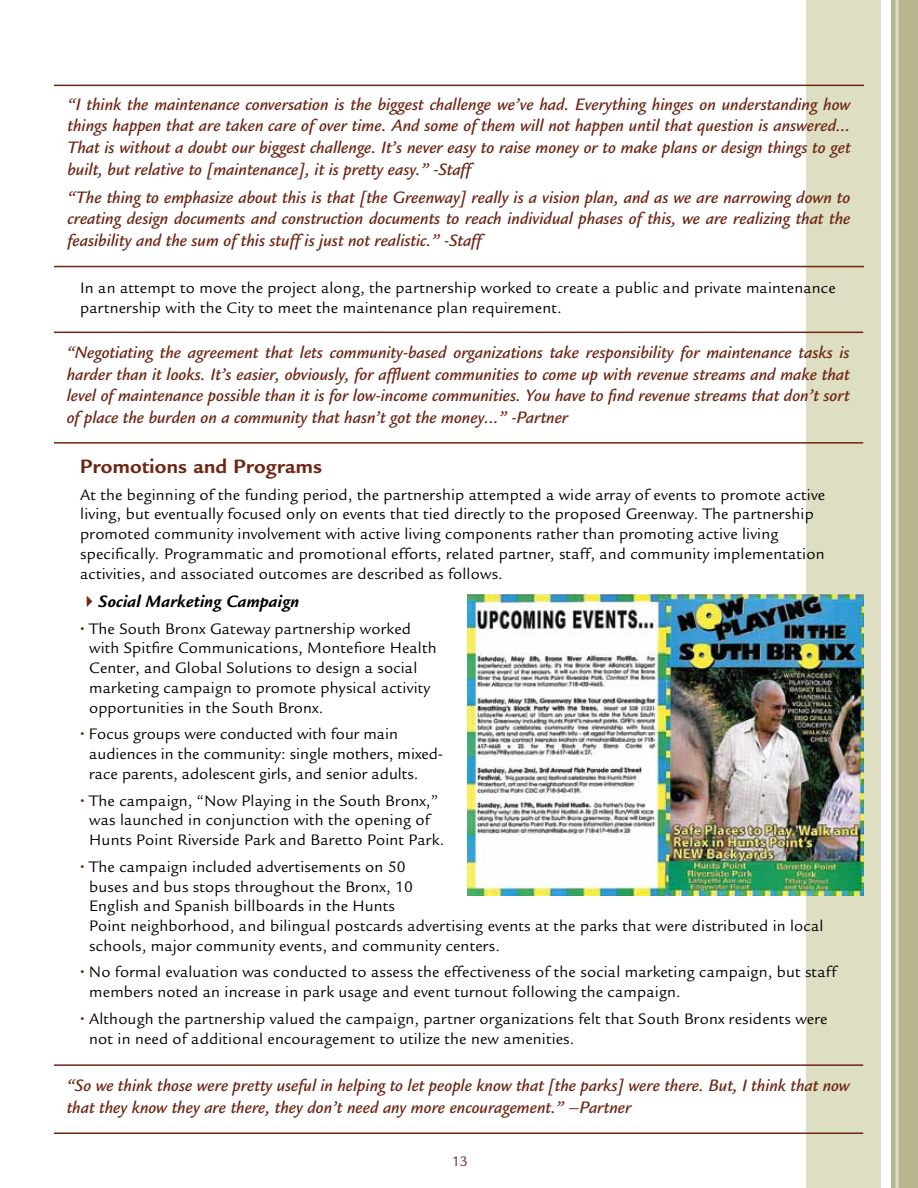
<style>
.page{position:relative;width:918px;height:1188px;background:#fff}
.page>*{position:absolute;margin:0;border:0;box-sizing:border-box;transform-origin:0 0}
.t1{font:700 21px "Legacy Sans";letter-spacing:.01em;color:#6e2614}
.t2{font:italic 500 18px/21.6px "Legacy Sans";color:#6e2614;text-align:justify}
.t3{font:italic 700 18px "Legacy Sans";letter-spacing:.01em;color:#000}
.t4{font:16.5px/19.8px "Legacy Sans";letter-spacing:.01em;color:#000}
.t5{font:15px "Legacy Sans";color:#6e2614}
.s1{color:#6e2614}
.s2{font-weight:700;color:#6e2614}
</style>
<div class="page">
<div style="left:807px;top:0;width:74px;height:1188px;background:#dedec3"></div>
<div style="left:891px;top:0;width:27px;height:1188px;background:#b8b68f"></div>
<hr style="left:896px;top:0;width:3px;height:1188px;background:#dedec3">
<hr style="left:54px;top:332px;width:809px;height:1px;background:#6e2614">
<hr style="left:54px;top:442px;width:809px;height:2px;background:#6e2614">
<hr style="left:54px;top:1064px;width:809px;height:2px;background:#6e2614">
<hr style="left:54px;top:1132px;width:809px;height:2px;background:#6e2614">
<img style="left:467px;top:594px;width:397px;height:301px">
<hr style="left:54px;top:85px;width:810px;height:1px;background:#6e2614">
<hr style="left:54px;top:266px;width:810px;height:1px;background:#6e2614">
<p class="t2" style="left:68px;top:94px;width:785px">“I think the maintenance conversation is the biggest challenge we’ve had. Everything hinges on understanding how things happen that are taken care of over time. And some of them will not happen until that question is answered… That is without a doubt our biggest challenge. It’s never easy to raise money or to make plans or design things to get built, but relative to [maintenance], it is pretty easy.” -Staff</p>
<p class="t2" style="left:68px;top:187px;width:785px">“The thing to emphasize about this is that [the Greenway] really is a vision plan, and as we are narrowing down to creating design documents and construction documents to reach individual phases of this, we are realizing that the feasibility and the sum of this stuff is just not realistic.” -Staff</p>
<p class="t4" style="left:80px;top:278px;width:757px">In an attempt to move the project along, the partnership worked to create a public and private maintenance partnership with the City to meet the maintenance plan requirement.</p>
<p class="t2" style="left:67px;top:342px;width:785px">“Negotiating the agreement that lets community-based organizations take responsibility for maintenance tasks is harder than it looks. It’s easier, obviously, for affluent communities to come up with revenue streams and make that level of maintenance possible than it is for low-income communities. You have to find revenue streams that don’t sort of place the burden on a community that hasn’t got the money…” -Partner</p>
<p class="t1" style="left:80px;top:454px;width:243px">Promotions and Programs</p>
<p class="t4" style="left:80px;top:485px;width:747px">At the beginning of the funding period, the partnership attempted a wide array of events to promote active living, but eventually focused only on events that tied directly to the proposed Greenway. The partnership promoted community involvement with active living components rather than promoting active living specifically. Programmatic and promotional efforts, related partner, staff, and community implementation activities, and associated outcomes are described as follows.</p>
<p class="t3" style="left:80px;top:591px;width:221px"><span class="s1">✔</span>Social Marketing Campaign</p>
<p class="t4" style="left:89px;top:619px;width:349px;text-indent:-9px"><span class="s2">•</span> The South Bronx Gateway partnership worked with Spitfire Communications, Montefiore Health Center, and Global Solutions to design a social marketing campaign to promote physical activity opportunities in the South Bronx.</p>
<p class="t4" style="left:89px;top:724px;width:355px;text-indent:-9px"><span class="s2">•</span> Focus groups were conducted with four main audiences in the community: single mothers, mixed&shy;race parents, adolescent girls, and senior adults.</p>
<p class="t4" style="left:80px;top:791px;width:366px;text-align:center"><span class="s2">•</span> The campaign, “Now Playing in the South Bronx,” was launched in conjunction with the opening of<br>Hunts Point Riverside Park and Baretto Point Park.</p>
<p class="t4" style="left:89px;top:857px;width:736px;text-indent:-9px"><span class="s2">•</span> The campaign included advertisements on 50<br>buses and bus stops throughout the Bronx, 10<br>English and Spanish billboards in the Hunts<br>Point neighborhood, and bilingual postcards advertising events at the parks that were distributed in local schools, major community events, and community centers.</p>
<p class="t4" style="left:89px;top:963px;width:748px;text-indent:-9px"><span class="s2">•</span> No formal evaluation was conducted to assess the effectiveness of the social marketing campaign, but staff members noted an increase in park usage and event turnout following the campaign.</p>
<p class="t4" style="left:89px;top:1009px;width:740px;text-indent:-9px"><span class="s2">•</span> Although the partnership valued the campaign, partner organizations felt that South Bronx residents were not in need of additional encouragement to utilize the new amenities.</p>
<p class="t2" style="left:67px;top:1075px;width:785px">“So we think those were pretty useful in helping to let people know that [the parks] were there. But, I think that now that they know they are there, they don’t need any more encouragement.” –Partner</p>
<p class="t5" style="left:452px;top:1153px;width:18px">13</p>
</div>
